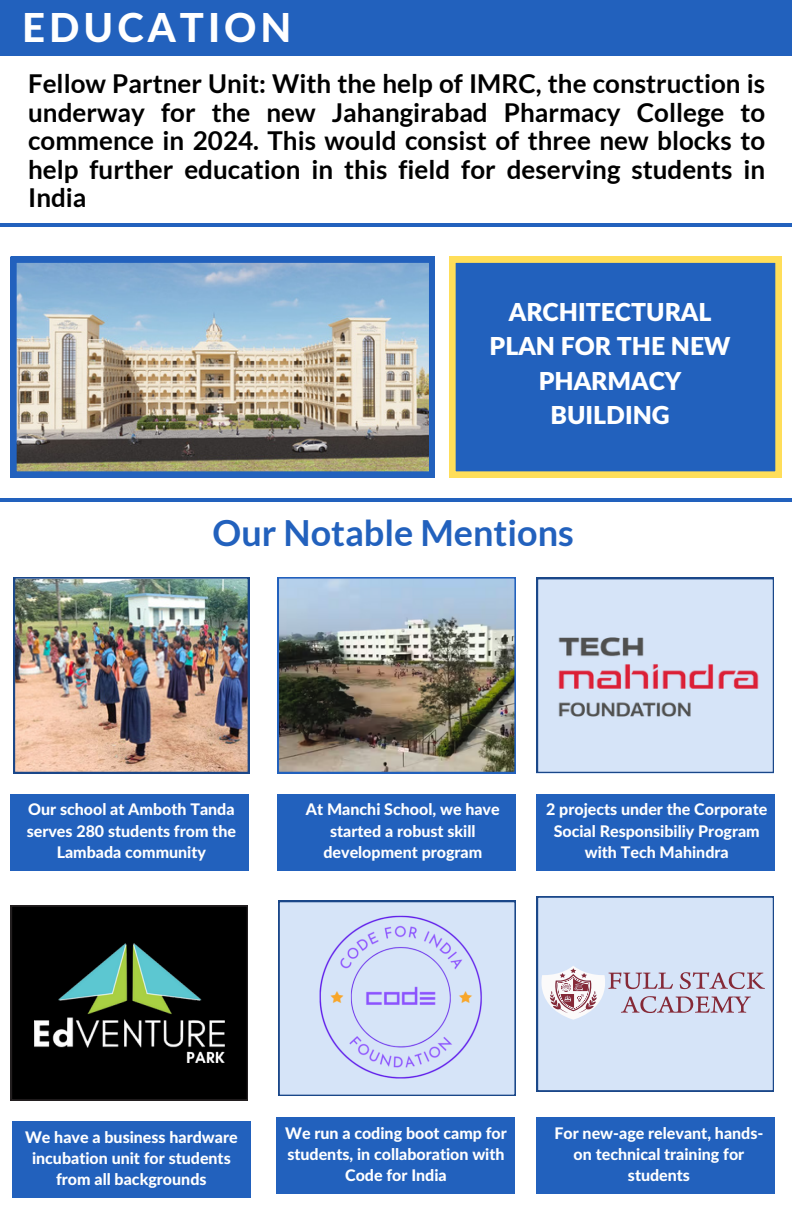
<style>
.page{position:relative;width:792px;height:1224px;background:#fff}
.page>*{position:absolute;margin:0;border:0;box-sizing:border-box;transform-origin:0 0}
.t1{font:800 40px "Lato Latin";letter-spacing:.1em;color:#fff}
.t2{font:700 36px "Lato";color:#2261bd}
.t3{font:700 26px/28.4px "Lato";color:#000;text-align:justify}
.t4{font:900 24.8px/34.4px "Lato Latin";color:#fff;text-align:center}
.t5{font:800 16px/21.4px "Lato Latin";color:#fff;text-align:center}
</style>
<div class="page">
<div style="left:0;top:0;width:792px;height:56px;background:#2261bd"></div>
<hr style="left:0;top:224px;width:792px;height:3px;background:#2261bd">
<img style="left:11px;top:257px;width:424px;height:220px">
<svg style="left:450px;top:257px;width:331px;height:220px;background:#346bb4"></svg>
<hr style="left:0;top:499px;width:792px;height:3px;background:#2261bd">
<div style="left:11px;top:794px;width:238px;height:77px;background:#2261bd"></div>
<img style="left:14px;top:577px;width:235px;height:196px">
<img style="left:278px;top:577px;width:238px;height:196px">
<div style="left:278px;top:794px;width:238px;height:77px;background:#2261bd"></div>
<div style="left:537px;top:578px;width:237px;height:195px;background:#d6e4f8"></div>
<div style="left:537px;top:794px;width:238px;height:77px;background:#2261bd"></div>
<div style="left:11px;top:905px;width:237px;height:195px;background:#000"></div>
<div style="left:12px;top:1122px;width:239px;height:76px;background:#2261bd"></div>
<svg style="left:278px;top:901px;width:26px;height:195px;background:#c6d6ee"></svg>
<div style="left:277px;top:1117px;width:238px;height:77px;background:#2261bd"></div>
<div style="left:537px;top:896px;width:237px;height:195px;background:#d6e4f8"></div>
<div style="left:536px;top:1117px;width:238px;height:77px;background:#2261bd"></div>
<img style="left:537px;top:619px;width:237px;height:116px">
<img style="left:34px;top:944px;width:191px;height:118px">
<img style="left:304px;top:900px;width:211px;height:196px">
<svg style="left:541px;top:966px;width:224px;height:54px;background:#cdc9d9"></svg>
<p class="t1" style="left:22px;top:10px;width:271px">EDUCATION</p>
<p class="t3" style="left:28px;top:69px;width:739px">Fellow Partner Unit: With the help of IMRC, the construction is underway for the new Jahangirabad Pharmacy College to commence in 2024. This would consist of three new blocks to help further education in this field for deserving students in India</p>
<p class="t4" style="left:490px;top:296px;width:242px">ARCHITECTURAL<br>PLAN FOR THE NEW<br>PHARMACY<br>BUILDING</p>
<p class="t2" style="left:213px;top:511px;width:363px">Our Notable Mentions</p>
<p class="t5" style="left:27px;top:800px;width:211px">Our school at Amboth Tanda serves 280 students from the<br>Lambada community</p>
<p class="t5" style="left:306px;top:800px;width:195px">At Manchi School, we have started a robust skill development program</p>
<p class="t5" style="left:546px;top:800px;width:223px">2 projects under the Corporate<br>Social Responsibiliy Program with Tech Mahindra</p>
<p class="t5" style="left:25px;top:1127px;width:214px">We have a business hardware incubation unit for students from all backgrounds</p>
<p class="t5" style="left:285px;top:1123px;width:223px">We run a coding boot camp for students, in collaboration with<br>Code for India</p>
<p class="t5" style="left:555px;top:1123px;width:210px">For new-age relevant, hands&shy;on technical training for students</p>
</div>
